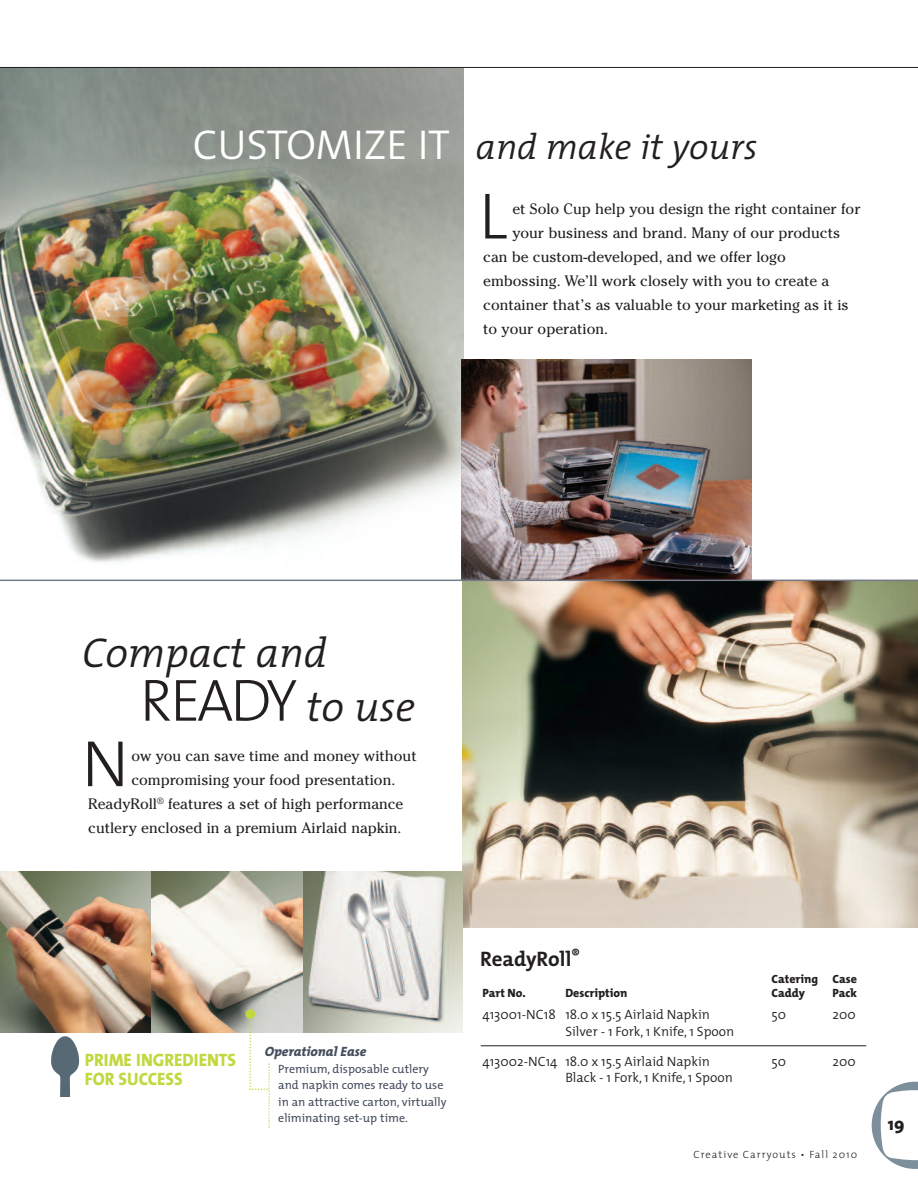
<style>
.page{position:relative;width:918px;height:1188px;background:#fff}
.page>*{position:absolute;margin:0;border:0;box-sizing:border-box;transform-origin:0 0}
.t1{font:300 66px "The Mix";color:#231f20}
.t2{font:300 60px "The Mix";letter-spacing:-.06em;color:#231f20}
.t3{font:italic 300 42px "The Mix";color:#231f20}
.t4{font:italic 300 36px "The Mix";color:#231f20}
.t5{font:700 21px "The Mix";color:#231f20}
.t6{font:800 18px/19.5px "The Mix";color:#c2d83f;scale:.95 1}
.t7{font:800 18px "The Mix";color:#231f20}
.t8{font:15px "Cheltenham";color:#231f20}
.t9{font:300 13.5px "The Mix";color:#231f20}
.t10{font:italic 800 13.5px "The Mix";color:#454d5d}
.t11{font:12px/16.5px "The Mix";color:#454d5d}
.t12{font:800 12px "The Mix";color:#231f20}
.t13{font:300 10.5px "The Mix";letter-spacing:.1em;color:#231f20}
.s1{font-family:"The Mix Semi Light Caps";font-weight:400;font-style:normal;font-size:42px;color:#fff}
.s2{font-style:italic;font-size:42px}
</style>
<div class="page">
<img style="left:0;top:68px;width:464px;height:511px">
<img style="left:462px;top:359px;width:289px;height:221px">
<img style="left:462px;top:581px;width:456px;height:346px">
<svg style="left:872px;top:1082px;width:46px;height:87px"></svg>
<hr style="left:0;top:67px;width:918px;height:1px;background:#231f20">
<img style="left:0;top:871px;width:151px;height:161px">
<img style="left:151px;top:871px;width:153px;height:161px">
<svg style="left:304px;top:871px;width:158px;height:161px;background:#d3d3cc"></svg>
<hr style="left:481px;top:1045px;width:385px;height:1px;background:#231f20">
<hr style="left:0;top:580px;width:918px;height:1px;background:#747a87">
<div style="left:246px;top:1009px;width:9px;height:10px;background:#c2d83f;border-radius:50%"></div>
<svg style="left:249px;top:1017px;width:21px;height:111px"></svg>
<svg style="left:51px;top:1036px;width:28px;height:60px"></svg>
<h3 class="t4" style="left:193px;top:135px;width:566px"><span class="s1">CUSTOMIZE IT</span> and make it yours</h3>
<h1 class="t1" style="left:479px;top:194px;width:30px">L</h1>
<p class="t8" style="left:512px;top:200px;width:350px">et Solo Cup help you design the right container for</p>
<p class="t8" style="left:512px;top:224px;width:329px">your business and brand. Many of our products</p>
<p class="t8" style="left:483px;top:248px;width:304px">can be custom-developed, and we offer logo</p>
<p class="t8" style="left:483px;top:272px;width:348px">embossing. We’ll work closely with you to create a</p>
<p class="t8" style="left:483px;top:296px;width:367px">container that’s as valuable to your marketing as it is</p>
<p class="t8" style="left:483px;top:320px;width:126px">to your operation.</p>
<h3 class="t3" style="left:82px;top:638px;width:247px">Compact and</h3>
<h2 class="t2" style="left:140px;top:680px;width:277px">READY <span class="s2">to use</span></h2>
<h1 class="t1" style="left:82px;top:742px;width:49px">N</h1>
<p class="t8" style="left:131px;top:747px;width:287px">ow you can save time and money without</p>
<p class="t8" style="left:131px;top:771px;width:265px">compromising your food presentation.</p>
<p class="t8" style="left:88px;top:795px;width:317px">ReadyRoll<sup>®</sup> features a set of high performance</p>
<p class="t8" style="left:88px;top:819px;width:315px">cutlery enclosed in a premium Airlaid napkin.</p>
<p class="t6" style="left:85px;top:1052px;width:161px">PRIME INGREDIENTS<br>FOR SUCCESS</p>
<p class="t10" style="left:265px;top:1047px;width:103px">Operational Ease</p>
<p class="t11" style="left:278px;top:1062px;width:170px">Premium, disposable cutlery and napkin comes ready to use in an attractive carton, virtually eliminating set-up time.</p>
<h3 class="t5" style="left:480px;top:952px;width:101px">ReadyRoll<sup>®</sup></h3>
<p class="t12" style="left:772px;top:975px;width:87px">Catering Case</p>
<p class="t12" style="left:483px;top:988px;width:45px">Part No.</p>
<p class="t12" style="left:565px;top:988px;width:63px">Description</p>
<p class="t12" style="left:772px;top:988px;width:35px">Caddy</p>
<p class="t12" style="left:833px;top:988px;width:26px">Pack</p>
<p class="t9" style="left:483px;top:1010px;width:229px">413001-NC18 18.0 x 15.5 Airlaid Napkin</p>
<p class="t9" style="left:772px;top:1010px;width:16px">50</p>
<p class="t9" style="left:833px;top:1010px;width:25px">200</p>
<p class="t9" style="left:565px;top:1026px;width:170px">Silver - 1 Fork, 1 Knife, 1 Spoon</p>
<p class="t9" style="left:483px;top:1056px;width:229px">413002-NC14 18.0 x 15.5 Airlaid Napkin</p>
<p class="t9" style="left:772px;top:1056px;width:16px">50</p>
<p class="t9" style="left:833px;top:1056px;width:25px">200</p>
<p class="t9" style="left:565px;top:1073px;width:169px">Black - 1 Fork, 1 Knife, 1 Spoon</p>
<p class="t13" style="left:693px;top:1151px;width:165px">Creative Carryouts • Fall 2010</p>
<p class="t7" style="left:888px;top:1118px;width:18px">19</p>
</div>
